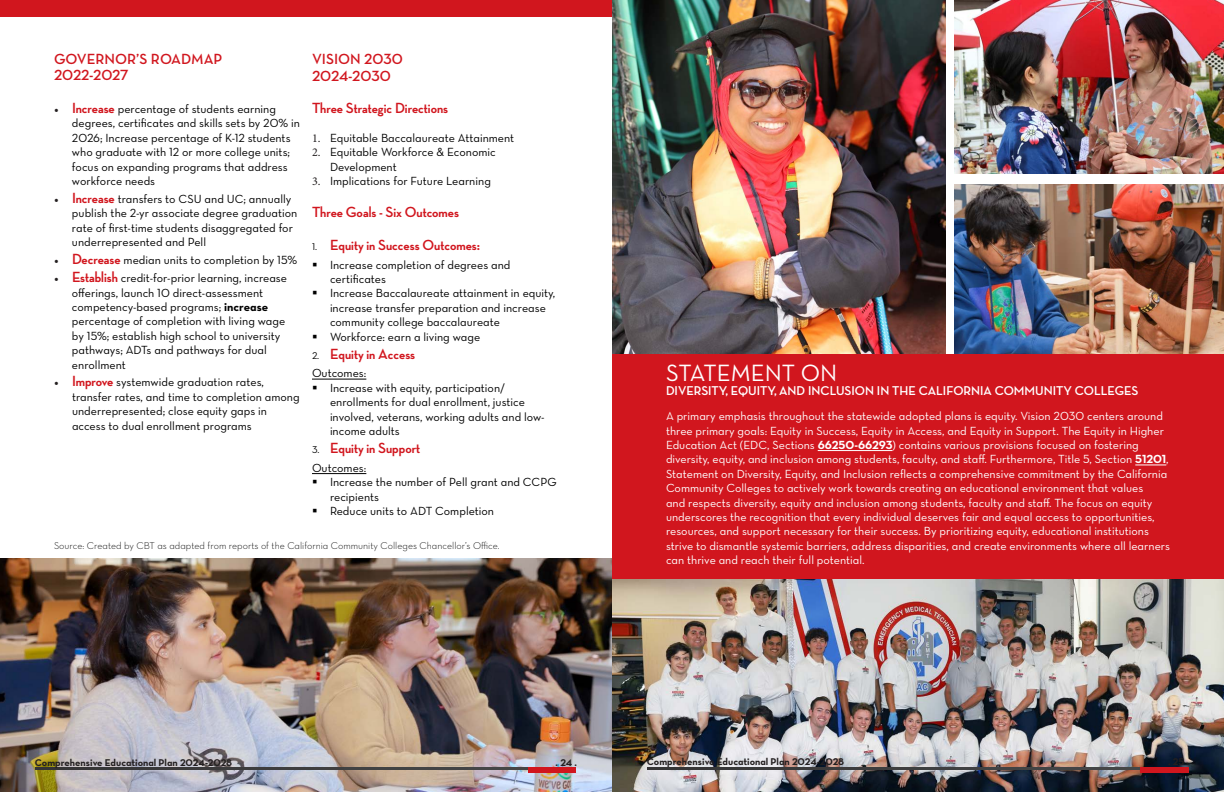
<style>
.page{position:relative;width:1224px;height:792px;background:#fff}
.page>*{position:absolute;margin:0;border:0;box-sizing:border-box;transform-origin:0 0}
.Header_1{font:24px "Neutra Text Book Alt";color:#fff}
.t1{font:700 15px "Neutraface Display";color:#d1161e}
.t2{font:15px "Neutra Text Demi Alt";color:#d1161e}
.Header_1-2{font:700 13px "Neutraface Display";color:#fff}
.t3{font:12px/14.4px "Neutra Text Book Alt";color:#000}
.t4{font:12px/14.4px "Neutra Text Book Alt";color:#fff}
.t5{font:10px "Neutra Text Light Alt";color:#000}
.t6{font:10px "Neutra Text Bold Alt";color:#231f20}
.s1{font-family:"Minion Pro";color:#231f20}
.s2{font-family:"Neutraface Display";font-weight:700;font-size:15px;color:#d1161e}
.s3{font-family:"Neutra Text Bold Alt"}
.s4{font-family:"Neutra Text Book Alt";font-weight:400;font-size:10px;color:#000}
</style>
<div class="page">
<img style="left:612px;top:0;width:333px;height:354px">
<img style="left:954px;top:0;width:270px;height:173px">
<img style="left:954px;top:185px;width:270px;height:168px">
<img style="left:0;top:558px;width:1224px;height:234px">
<hr style="left:312px;top:379px;width:54px;height:1px;background:#000">
<hr style="left:312px;top:473px;width:54px;height:1px;background:#000">
<div style="left:612px;top:354px;width:612px;height:225px;background:#d1161e"></div>
<hr style="left:818px;top:450px;width:75px;height:1px;background:#fff">
<hr style="left:1135px;top:465px;width:31px;height:1px;background:#fff">
<div style="left:0;top:0;width:612px;height:17px;background:#d1161e"></div>
<hr style="left:36px;top:768px;width:492px;height:1px;background:#3e3e3f">
<hr style="left:528px;top:768px;width:48px;height:4px;background:#d1161e">
<hr style="left:648px;top:768px;width:492px;height:1px;background:#3d3d3e">
<hr style="left:1140px;top:768px;width:48px;height:4px;background:#d1161e">
<p class="t2" style="left:54px;top:50px;width:170px">GOVERNOR’S ROADMAP</p>
<p class="t2" style="left:54px;top:66px;width:76px">2022-2027</p>
<p class="t3" style="left:72px;top:101px;width:229px;text-indent:-18px"><span class="s1">•</span> <span class="s2">Increase</span> percentage of students earning degrees, certificates and skills sets by 20% in 2026; Increase percentage of K-12 students who graduate with 12 or more college units; focus on expanding programs that address workforce needs</p>
<p class="t3" style="left:72px;top:191px;width:227px;text-indent:-18px"><span class="s1">•</span> <span class="s2">Increase</span> transfers to CSU and UC; annually publish the 2-yr associate degree graduation rate of first-time students disaggregated for underrepresented and Pell</p>
<p class="t3" style="left:54px;top:253px;width:245px"><span class="s1">•</span> <span class="s2">Decrease</span> median units to completion by 15%</p>
<p class="t3" style="left:72px;top:271px;width:217px;text-indent:-18px"><span class="s1">•</span> <span class="s2">Establish</span> credit-for-prior learning, increase offerings, launch 10 direct-assessment competency-based programs; <span class="s3">increase </span>percentage of completion with living wage by 15%; establish high school to university pathways; ADTs and pathways for dual enrollment</p>
<p class="t3" style="left:72px;top:375px;width:229px;text-indent:-18px"><span class="s1">•</span> <span class="s2">Improve</span> systemwide graduation rates, transfer rates, and time to completion among underrepresented; close equity gaps in access to dual enrollment programs</p>
<p class="t2" style="left:312px;top:50px;width:92px">VISION 2030</p>
<p class="t2" style="left:312px;top:66px;width:80px">2024-2030</p>
<p class="t1" style="left:312px;top:99px;width:138px">Three Strategic Directions</p>
<p class="t3" style="left:312px;top:130px;width:204px"><span class="s1">1.</span> Equitable Baccalaureate Attainment</p>
<p class="t3" style="left:330px;top:145px;width:167px;text-indent:-18px"><span class="s1">2.</span> Equitable Workforce &amp; Economic<br>Development</p>
<p class="t3" style="left:312px;top:173px;width:181px"><span class="s1">3.</span> Implications for Future Learning</p>
<p class="t1" style="left:312px;top:204px;width:148px">Three Goals - Six Outcomes</p>
<p class="t1" style="left:312px;top:236px;width:170px"><span class="s4">1.</span> Equity in Success Outcomes:</p>
<p class="t3" style="left:330px;top:257px;width:182px">Increase completion of degrees and certificates</p>
<p class="t3" style="left:330px;top:286px;width:227px">Increase Baccalaureate attainment in equity, increase transfer preparation and increase community college baccalaureate</p>
<p class="t3" style="left:330px;top:329px;width:152px">Workforce: earn a living wage</p>
<p class="t1" style="left:312px;top:345px;width:105px"><span class="s4">2.</span> Equity in Access</p>
<p class="t3" style="left:312px;top:366px;width:56px">Outcomes:</p>
<p class="t3" style="left:330px;top:380px;width:216px">Increase with equity, participation/ enrollments for dual enrollment, justice involved, veterans, working adults and low&shy;income adults</p>
<p class="t1" style="left:312px;top:440px;width:110px"><span class="s4">3.</span> Equity in Support</p>
<p class="t3" style="left:312px;top:461px;width:56px">Outcomes:</p>
<p class="t3" style="left:330px;top:475px;width:228px">Increase the number of Pell grant and CCPG recipients</p>
<p class="t3" style="left:330px;top:504px;width:166px">Reduce units to ADT Completion</p>
<p class="t5" style="left:54px;top:539px;width:447px">Source: Created by CBT as adapted from reports of the California Community Colleges Chancellor’s Office.</p>
<p class="Header_1" style="left:666px;top:358px;width:173px">STATEMENT ON</p>
<p class="Header_1-2" style="left:666px;top:383px;width:474px">DIVERSITY, EQUITY, AND INCLUSION IN THE CALIFORNIA COMMUNITY COLLEGES</p>
<p class="t4" style="left:666px;top:409px;width:505px">A primary emphasis throughout the statewide adopted plans is equity. Vision 2030 centers around three primary goals: Equity in Success, Equity in Access, and Equity in Support. The Equity in Higher Education Act (EDC, Sections <span class="s3">66250-66293</span>) contains various provisions focused on fostering diversity, equity, and inclusion among students, faculty, and staff. Furthermore, Title 5, Section <span class="s3">51201</span>, Statement on Diversity, Equity, and Inclusion reflects a comprehensive commitment by the California Community Colleges to actively work towards creating an educational environment that values<br>and respects diversity, equity and inclusion among students, faculty and staff. The focus on equity underscores the recognition that every individual deserves fair and equal access to opportunities, resources, and support necessary for their success. By prioritizing equity, educational institutions strive to dismantle systemic barriers, address disparities, and create environments where all learners can thrive and reach their full potential.</p>
<p class="t6" style="left:35px;top:756px;width:199px">Comprehensive Educational Plan 2024-2028</p>
<p class="t6" style="left:556px;top:756px;width:23px">. 24 .</p>
<p class="t6" style="left:647px;top:755px;width:199px">Comprehensive Educational Plan 2024-2028</p>
<p class="t6" style="left:1168px;top:755px;width:22px">. 25 .</p>
</div>
